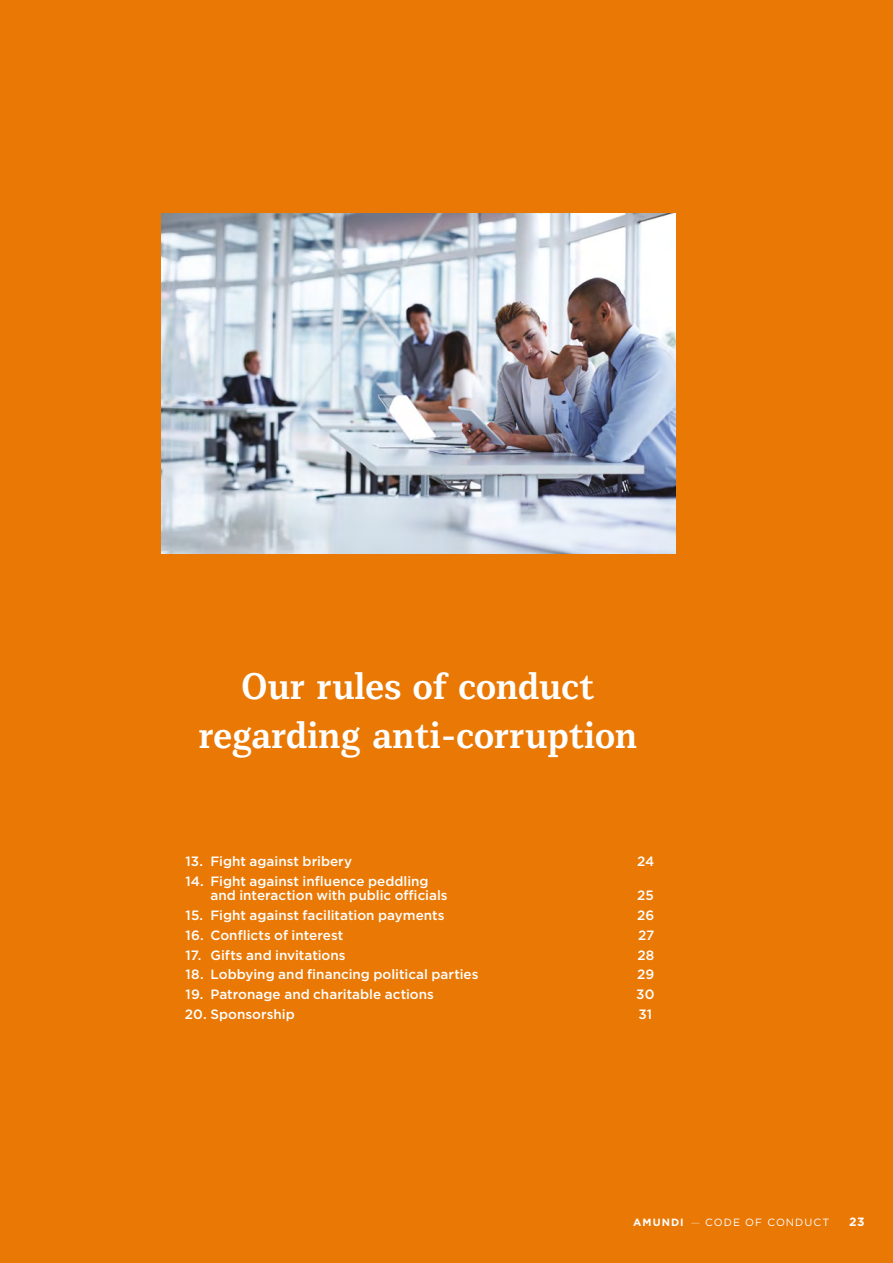
<style>
.page{position:relative;width:893px;height:1263px;background:#ea7804}
.page>*{position:absolute;margin:0;border:0;box-sizing:border-box;transform-origin:0 0}
.t1{font:700 36.6px/48.3px "Mediator Serif Web Narrow";color:#fff;text-align:center}
.t2{font:500 13.5px/19.8px "Gotham";color:#fff}
.t3{font:700 12px "Gotham";color:#fdfeff}
.t4{font:10.5px "Gotham";letter-spacing:.1em;color:#fdfeff}
.s1{font-weight:700}
.s2{font-weight:100;font-size:16.5px}
</style>
<div class="page">
<img style="left:161px;top:214px;width:515px;height:340px">
<h1 class="t1" style="left:199px;top:664px;width:440px">Our rules of conduct regarding anti-corruption</h1>
<p class="t2" style="left:186px;top:851px;width:168px">13. Fight against bribery</p>
<p class="t2" style="left:637px;top:851px;width:19px">24</p>
<p class="t2" style="left:210px;top:874px;width:239px;line-height:14px;text-indent:-25px">14. Fight against influence peddling and interaction with public officials</p>
<p class="t2" style="left:635px;top:851px;width:19px">24</p>
<p class="t2" style="left:321px;top:871px;width:5px">l</p>
<p class="t2" style="left:396px;top:884px;width:55px">officials ym</p>
<p class="t2" style="left:637px;top:885px;width:18px">25</p>
<p class="t2" style="left:636px;top:904px;width:19px">26</p>
<p class="t2" style="left:186px;top:905px;width:260px">15. Fight against facilitation payments</p>
<p class="t2" style="left:637px;top:905px;width:19px">26</p>
<p class="t2" style="left:186px;top:925px;width:159px">16. Conflicts of interest</p>
<p class="t2" style="left:638px;top:925px;width:18px">27</p>
<p class="t2" style="left:186px;top:945px;width:162px">17. Gifts and invitations</p>
<p class="t2" style="left:638px;top:945px;width:18px">28</p>
<p class="t2" style="left:186px;top:965px;width:294px">18. Lobbying and financing political parties</p>
<p class="t2" style="left:637px;top:965px;width:19px">29</p>
<p class="t2" style="left:186px;top:984px;width:250px">19. Patronage and charitable actions</p>
<p class="t2" style="left:636px;top:984px;width:20px">30</p>
<p class="t2" style="left:185px;top:1004px;width:111px">20. Sponsorship</p>
<p class="t2" style="left:638px;top:1004px;width:15px">31</p>
<p class="t2" style="left:243px;top:924px;width:5px">l</p>
<p class="t2" style="left:636px;top:924px;width:18px;text-align:center">27<br>8</p>
<p class="t2" style="left:313px;top:964px;width:5px">i</p>
<p class="t2" style="left:433px;top:964px;width:48px">par es</p>
<p class="t2" style="left:635px;top:964px;width:20px">29<br>30</p>
<p class="t4" style="left:633px;top:1216px;width:197px"><span class="s1">AMUNDI</span> <span class="s2">-</span>CODE OF CONDUCT</p>
<p class="t3" style="left:849px;top:1214px;width:17px">23</p>
</div>
